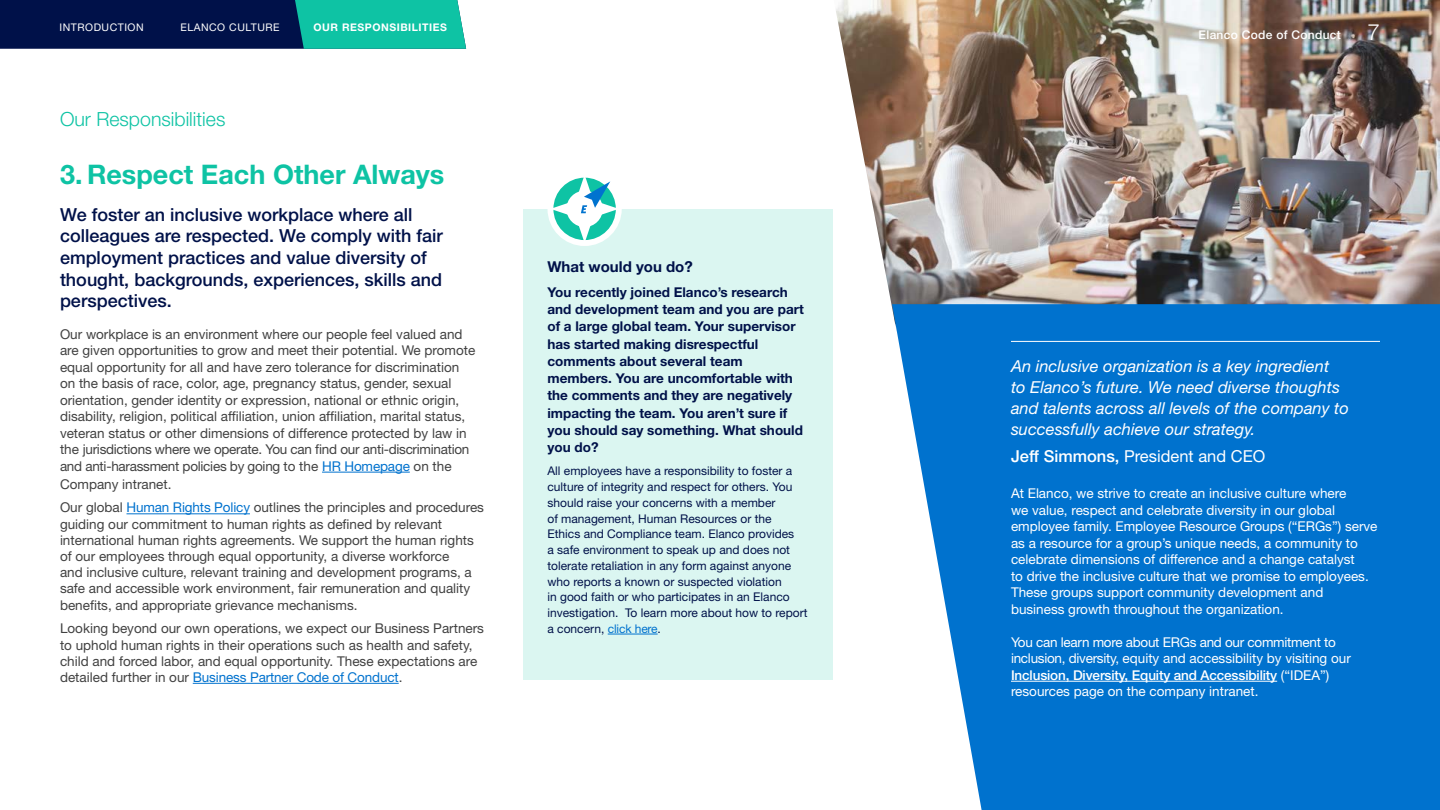
<style>
.page{position:relative;width:1440px;height:810px;background:#fff}
.page>*{position:absolute;margin:0;border:0;box-sizing:border-box;transform-origin:0 0}
.t1{font:700 27px "Helvetica Neue LT Std";color:#0ec3a4}
.t2{font:300 19.5px "Helvetica Neue LT Std";color:#0ec3a4}
.t3{font:500 18px/21.6px "Helvetica Neue LT Std";color:#001149}
.t4{font:italic 16.5px/21px "Helvetica Neue LT Std";color:#fff}
.t5{font:16.5px "Helvetica Neue LT Std";color:#fff}
.t6{font:700 15px "Helvetica Neue LT Std";color:#001149}
.t7{font:13.5px/16.5px "Helvetica Neue LT Std";color:#414141}
.t8{font:13.5px/16.5px "Helvetica Neue LT Std";color:#fff}
.t9{font:700 13.5px/17.2px "Helvetica Neue LT Std";color:#001149}
.t10{font:12px/15.8px "Helvetica Neue LT Std";color:#001149}
.t11{font:500 12px "Helvetica Neue LT Std";letter-spacing:.025em;color:#fff}
.t12{font:10.5px "Helvetica Neue LT Std";letter-spacing:.05em;color:#fff}
.t13{font:700 10.5px "Helvetica Neue LT Std";letter-spacing:.05em;color:#fff}
.s1{color:#0072ce}
.s2{font-weight:300;font-size:22.5px}
.s3{font-weight:500}
</style>
<div class="page">
<svg style="left:0;top:0;width:466px;height:49px;background:#08516a"></svg>
<hr style="left:322px;top:472px;width:88px;height:1px;background:#0072ce">
<hr style="left:127px;top:513px;width:123px;height:1px;background:#0072ce">
<hr style="left:193px;top:683px;width:206px;height:1px;background:#0072ce">
<div style="left:523px;top:209px;width:309px;height:471px;background:#dbf6f1"></div>
<hr style="left:608px;top:634px;width:50px;height:1px;background:#0072ce">
<div style="left:548px;top:172px;width:74px;height:74px;border:6px solid #fff;border-radius:50%"></div>
<svg style="left:550px;top:175px;width:69px;height:68px"></svg>
<img style="left:836px;top:0;width:604px;height:307px">
<svg style="left:892px;top:304px;width:548px;height:506px;background:#157dd2"></svg>
<hr style="left:1011px;top:341px;width:369px;height:1px;background:#fff">
<hr style="left:1011px;top:681px;width:266px;height:1px;background:#fff">
<p class="t12" style="left:60px;top:22px;width:86px">INTRODUCTION</p>
<p class="t12" style="left:180px;top:22px;width:101px">ELANCO CULTURE</p>
<p class="t13" style="left:314px;top:21px;width:135px">OUR RESPONSIBILITIES</p>
<h2 class="t2" style="left:60px;top:108px;width:167px">Our Responsibilities</h2>
<h1 class="t1" style="left:60px;top:158px;width:386px">3. Respect Each Other Always</h1>
<h3 class="t3" style="left:60px;top:203px;width:384px">We foster an inclusive workplace where all colleagues are respected. We comply with fair employment practices and value diversity of thought, backgrounds, experiences, skills and perspectives.</h3>
<p class="t7" style="left:60px;top:326px;width:417px">Our workplace is an environment where our people feel valued and are given opportunities to grow and meet their potential. We promote equal opportunity for all and have zero tolerance for discrimination on the basis of race, color, age, pregnancy status, gender, sexual orientation, gender identity or expression, national or ethnic origin, disability, religion, political affiliation, union affiliation, marital status, veteran status or other dimensions of difference protected by law in the jurisdictions where we operate. You can find our anti-discrimination and anti-harassment policies by going to the <span class="s1">HR Homepage</span> on the</p>
<p class="t7" style="left:60px;top:472px;width:426px;line-height:23.7px">Company intranet.<br>Our global <span class="s1">Human Rights Policy</span> outlines the principles and procedures</p>
<p class="t7" style="left:60px;top:516px;width:415px;line-height:16.2px">guiding our commitment to human rights as defined by relevant international human rights agreements. We support the human rights of our employees through equal opportunity, a diverse workforce and inclusive culture, relevant training and development programs, a safe and accessible work environment, fair remuneration and quality benefits, and appropriate grievance mechanisms.</p>
<p class="t7" style="left:60px;top:620px;width:426px;line-height:16.2px">Looking beyond our own operations, we expect our Business Partners to uphold human rights in their operations such as health and safety, child and forced labor, and equal opportunity. These expectations are detailed further in our <span class="s1">Business Partner Code of Conduct</span>.</p>
<p class="t6" style="left:548px;top:257px;width:147px">What would you do?</p>
<p class="t9" style="left:548px;top:283px;width:258px">You recently joined Elanco’s research and development team and you are part of a large global team. Your supervisor has started making disrespectful comments about several team members. You are uncomfortable with the comments and they are negatively impacting the team. You aren’t sure if you should say something. What should you do?</p>
<p class="t10" style="left:548px;top:463px;width:262px">All employees have a responsibility to foster a culture of integrity and respect for others. You should raise your concerns with a member<br>of management, Human Resources or the<br>Ethics and Compliance team. Elanco provides<br>a safe environment to speak up and does not tolerate retaliation in any form against anyone who reports a known or suspected violation<br>in good faith or who participates in an Elanco investigation. To learn more about how to report a concern, <span class="s1">click here</span>.</p>
<p class="t11" style="left:1199px;top:28px;width:183px">Elanco Code of Conduct <span class="s2">7</span></p>
<p class="t4" style="left:1011px;top:355px;width:339px">An inclusive organization is a key ingredient<br>to Elanco’s future. We need diverse thoughts and talents across all levels of the company to successfully achieve our strategy.</p>
<p class="t5" style="left:1011px;top:446px;width:256px"><span class="s3">Jeff Simmons,</span> President and CEO</p>
<p class="t8" style="left:1011px;top:485px;width:368px">At Elanco, we strive to create an inclusive culture where<br>we value, respect and celebrate diversity in our global employee family. Employee Resource Groups (“ERGs”) serve as a resource for a group’s unique needs, a community to celebrate dimensions of difference and a change catalyst<br>to drive the inclusive culture that we promise to employees.<br>These groups support community development and business growth throughout the organization.</p>
<p class="t8" style="left:1011px;top:634px;width:341px">You can learn more about ERGs and our commitment to inclusion, diversity, equity and accessibility by visiting our <span class="s3">Inclusion, Diversity, Equity and Accessibility</span> (“IDEA”) resources page on the company intranet.</p>
</div>
